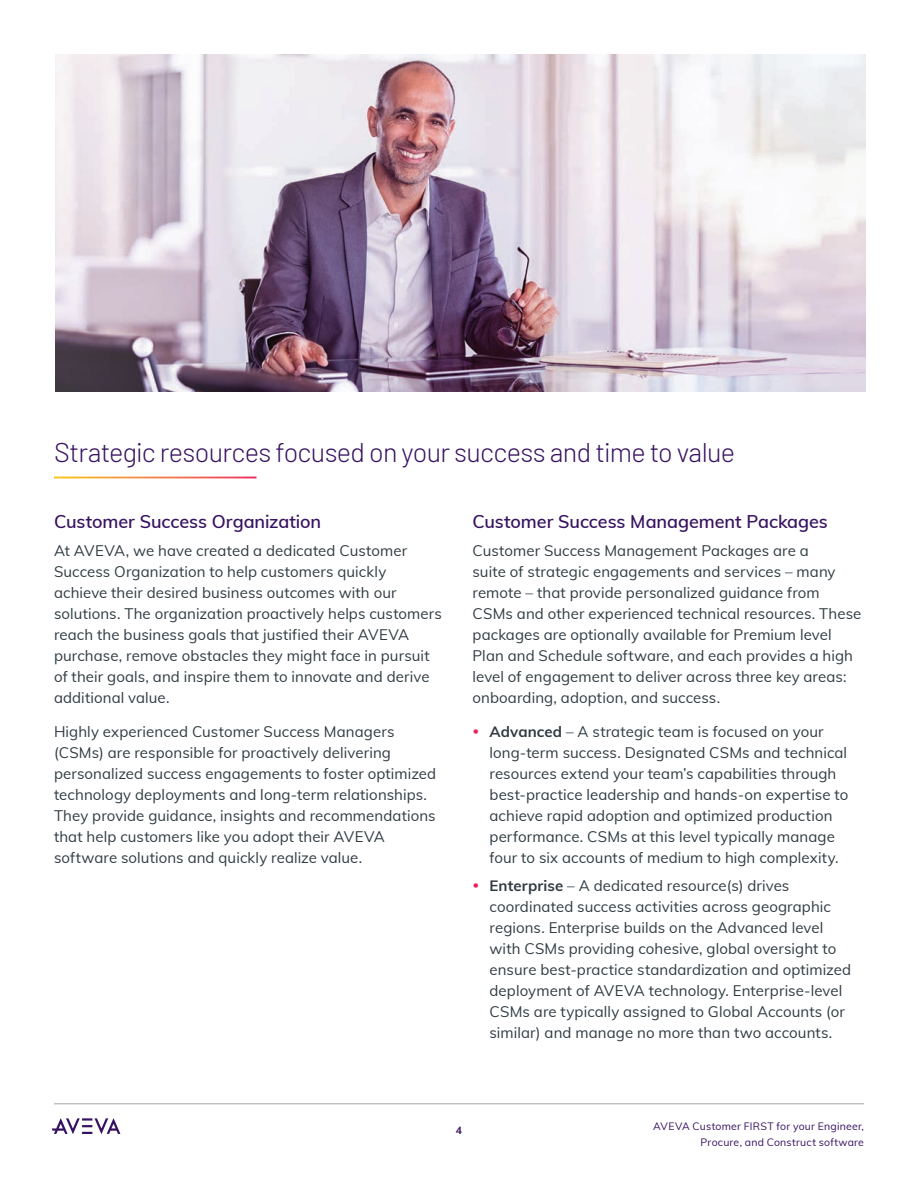
<style>
.page{position:relative;width:918px;height:1188px;background:#fff}
.page>*{position:absolute;margin:0;border:0;box-sizing:border-box;transform-origin:0 0}
.H3_Internal_Pages{font:300 27px "Barlow";letter-spacing:-.025em;color:#371260}
.S1_Subheadlines{font:600 18px "Muli";letter-spacing:-.005em;color:#371260}
.Body_Copy{font:15px/21px "Muli";letter-spacing:.005em;color:#2f3b41}
.t1{font:10.5px/16.5px "Muli";letter-spacing:.02em;color:#371260;text-align:right}
.t2{font:700 10.5px "Muli";color:#371260}
.s1{font-weight:700}
</style>
<div class="page">
<hr style="left:54px;top:1104px;width:810px;height:1px;background:#a3a7a9">
<svg style="left:52px;top:1118px;width:68px;height:16px"></svg>
<img style="left:55px;top:54px;width:810px;height:338px">
<p class="H3_Internal_Pages" style="left:54px;top:436px;width:683px">Strategic resources focused on your success and time to value</p>
<p class="S1_Subheadlines" style="left:54px;top:508px;width:269px">Customer Success Organization</p>
<p class="Body_Copy" style="left:54px;top:539px;width:390px">At AVEVA, we have created a dedicated Customer Success Organization to help customers quickly achieve their desired business outcomes with our solutions. The organization proactively helps customers reach the business goals that justified their AVEVA purchase, remove obstacles they might face in pursuit of their goals, and inspire them to innovate and derive additional value.</p>
<p class="Body_Copy" style="left:54px;top:720px;width:384px">Highly experienced Customer Success Managers (CSMs) are responsible for proactively delivering personalized success engagements to foster optimized technology deployments and long-term relationships.<br>They provide guidance, insights and recommendations that help customers like you adopt their AVEVA software solutions and quickly realize value.</p>
<p class="S1_Subheadlines" style="left:472px;top:508px;width:357px">Customer Success Management Packages</p>
<p class="Body_Copy" style="left:472px;top:539px;width:390px">Customer Success Management Packages are a<br>suite of strategic engagements and services – many remote – that provide personalized guidance from CSMs and other experienced technical resources. These packages are optionally available for Premium level Plan and Schedule software, and each provides a high level of engagement to deliver across three key areas: onboarding, adoption, and success.</p>
<p class="Body_Copy" style="left:490px;top:720px;width:360px"><span class="s1">Advanced</span> – A strategic team is focused on your long-term success. Designated CSMs and technical resources extend your team’s capabilities through best-practice leadership and hands-on expertise to achieve rapid adoption and optimized production performance. CSMs at this level typically manage four to six accounts of medium to high complexity.</p>
<p class="Body_Copy" style="left:490px;top:874px;width:363px"><span class="s1">Enterprise</span> – A dedicated resource(s) drives coordinated success activities across geographic regions. Enterprise builds on the Advanced level with CSMs providing cohesive, global oversight to ensure best-practice standardization and optimized deployment of AVEVA technology. Enterprise-level CSMs are typically assigned to Global Accounts (or similar) and manage no more than two accounts.</p>
<p class="t2" style="left:456px;top:1123px;width:8px">4</p>
<p class="t1" style="left:653px;top:1117px;width:212px">AVEVA Customer FIRST for your Engineer,<br>Procure, and Construct software</p>
</div>
